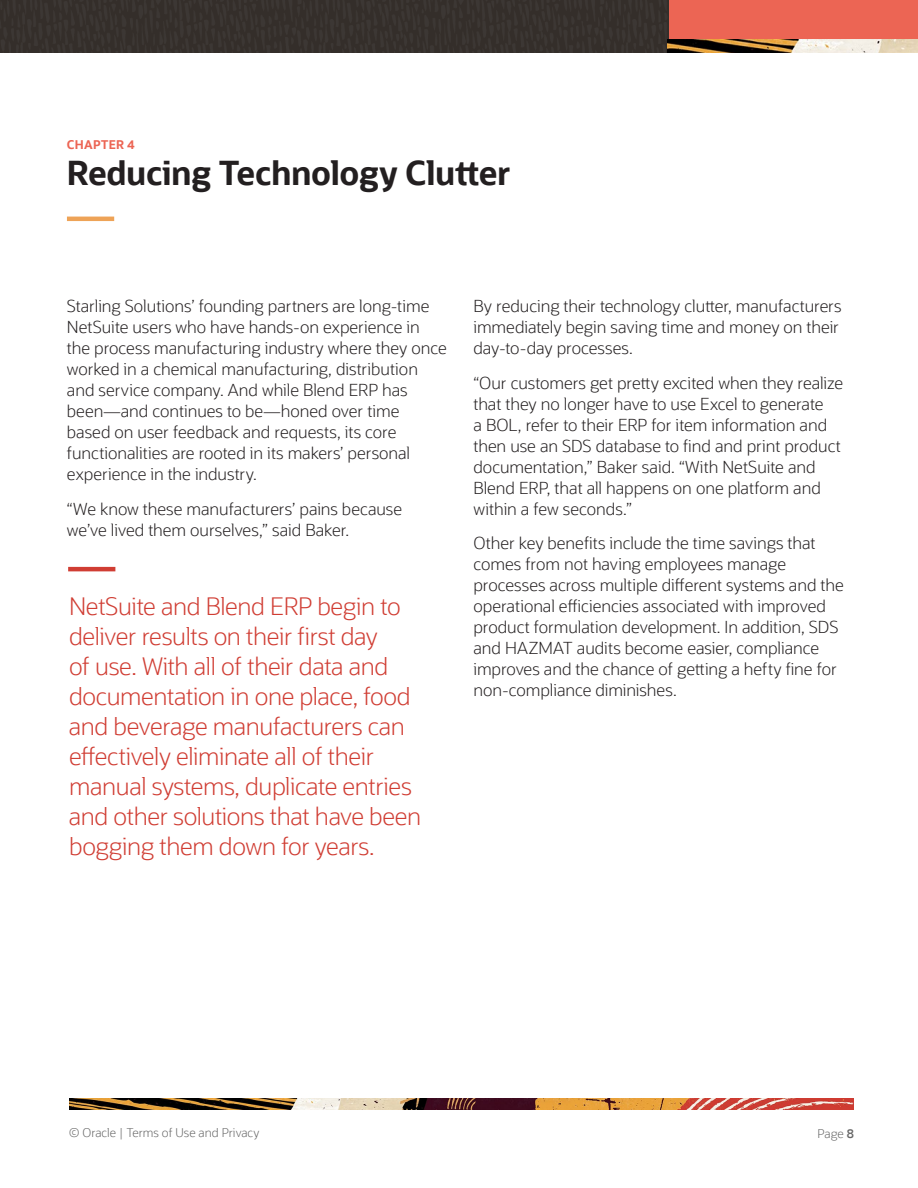
<style>
.page{position:relative;width:918px;height:1188px;background:#fff}
.page>*{position:absolute;margin:0;border:0;box-sizing:border-box;transform-origin:0 0}
.read-time{font:700 33px "Oracle Sans";letter-spacing:-.015em;color:#231f20}
.Pull_TEXT{font:300 24px/30px "Oracle Sans";letter-spacing:-.015em;color:#d03d33}
.Main_Body_2016{font:300 16.5px/21px "Oracle Sans";letter-spacing:-.005em;color:#231f20}
.t1{font:300 12px "Oracle Sans";color:#666}
.read-time-2{font:700 12px "Oracle Sans";letter-spacing:.025em;color:#ec6554}
.s1{font-weight:600}
</style>
<div class="page">
<div style="left:669px;top:0;width:249px;height:50px;background:#ec6554"></div>
<img style="left:0;top:0;width:669px;height:52px">
<img style="left:668px;top:39px;width:250px;height:13px">
<img style="left:70px;top:1099px;width:784px;height:10px">
<hr style="left:67px;top:217px;width:47px;height:4px;background:#eea357">
<hr style="left:68px;top:567px;width:47px;height:4px;background:#d03d33">
<p class="read-time-2" style="left:67px;top:137px;width:69px">CHAPTER 4</p>
<p class="read-time" style="left:67px;top:152px;width:445px">Reducing Technology Clutter</p>
<p class="Main_Body_2016" style="left:67px;top:296px;width:381px">Starling Solutions’ founding partners are long-time NetSuite users who have hands-on experience in the process manufacturing industry where they once worked in a chemical manufacturing, distribution and service company. And while Blend ERP has been—and continues to be—honed over time based on user feedback and requests, its core functionalities are rooted in its makers’ personal experience in the industry.</p>
<p class="Main_Body_2016" style="left:67px;top:498px;width:337px">“We know these manufacturers’ pains because we’ve lived them ourselves,” said Baker.</p>
<p class="Pull_TEXT" style="left:69px;top:592px;width:354px">NetSuite and Blend ERP begin to deliver results on their first day<br>of use. With all of their data and documentation in one place, food and beverage manufacturers can effectively eliminate all of their manual systems, duplicate entries and other solutions that have been bogging them down for years.</p>
<p class="Main_Body_2016" style="left:473px;top:296px;width:370px">By reducing their technology clutter, manufacturers immediately begin saving time and money on their day-to-day processes.</p>
<p class="Main_Body_2016" style="left:473px;top:372px;width:371px">“Our customers get pretty excited when they realize that they no longer have to use Excel to generate<br>a BOL, refer to their ERP for item information and then use an SDS database to find and print product documentation,” Baker said. “With NetSuite and Blend ERP, that all happens on one platform and within a few seconds.”</p>
<p class="Main_Body_2016" style="left:473px;top:533px;width:372px">Other key benefits include the time savings that comes from not having employees manage processes across multiple different systems and the operational efficiencies associated with improved product formulation development. In addition, SDS and HAZMAT audits become easier, compliance improves and the chance of getting a hefty fine for non-compliance diminishes.</p>
<p class="t1" style="left:69px;top:1126px;width:192px">© Oracle | Terms of Use and Privacy</p>
<p class="t1" style="left:818px;top:1127px;width:38px">Page <span class="s1">8</span></p>
</div>
